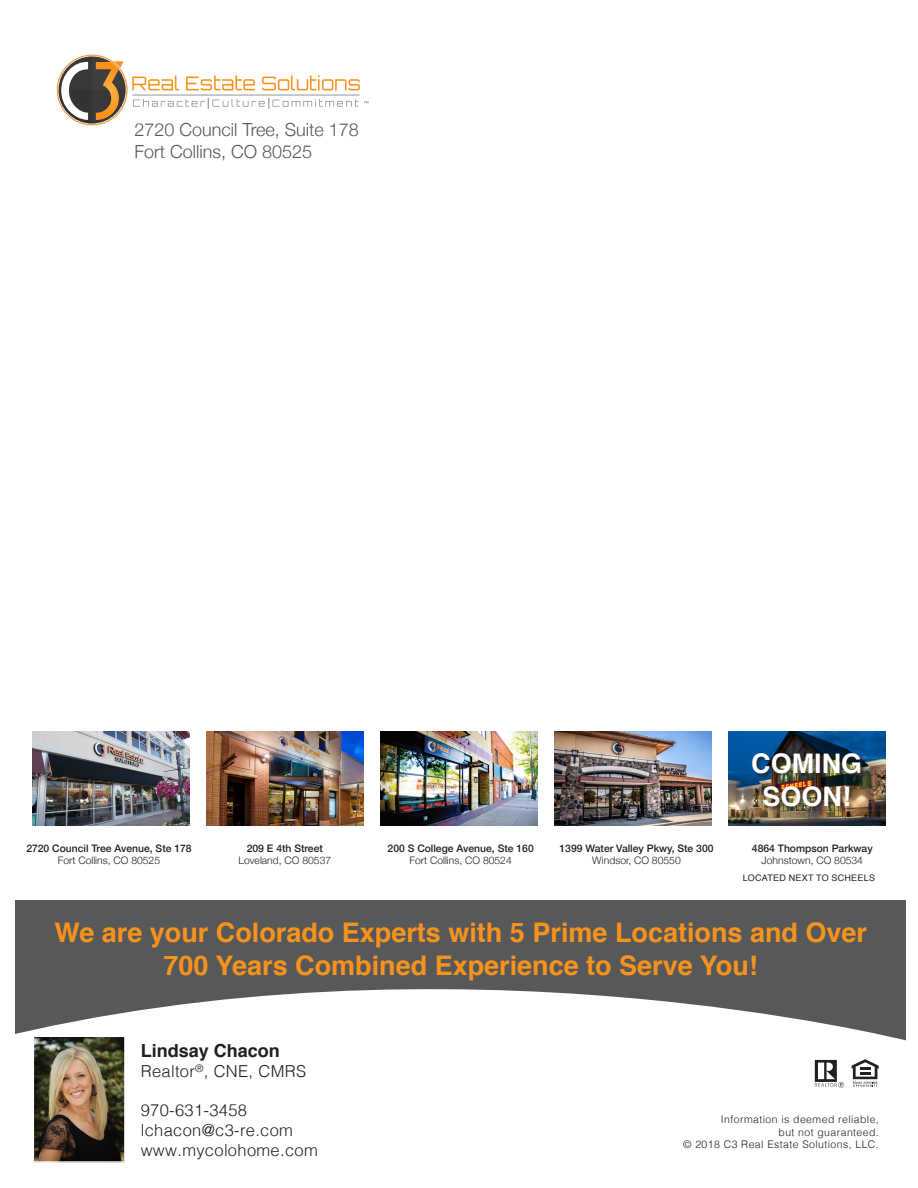
<style>
.page{position:relative;width:918px;height:1188px;background:#fff}
.page>*{position:absolute;margin:0;border:0;box-sizing:border-box;transform-origin:0 0}
.t1{font:700 27px "Helvetica";color:#f7931d}
.t2{font:700 27px/32.4px "Helvetica";color:#fff;text-align:center}
.t3{font:300 18px "Helvetica Neue";color:#57585a}
.t4{font:700 18px "Helvetica";color:#231f20}
.t5{font:300 16.5px "Helvetica";letter-spacing:.02em;color:#231f20}
.t6{font:300 10.5px/12.6px "Helvetica";letter-spacing:.04em;color:#231f20;text-align:right}
.t7{font:500 10.35px "Helvetica Neue";color:#231f20}
.t8{font:300 10.35px "Helvetica Neue";color:#231f20}
.t9{font:9px "Helvetica";letter-spacing:.025em;color:#231f20}
</style>
<div class="page">
<div style="left:15px;top:901px;width:891px;height:153px;background:#57585a"></div>
<svg style="left:15px;top:989px;width:891px;height:98px;fill:#fff"></svg>
<svg style="left:133px;top:99px;width:29px;height:8px"></svg>
<svg style="left:168px;top:99px;width:34px;height:8px"></svg>
<svg style="left:58px;top:57px;width:67px;height:67px"></svg>
<svg style="left:132px;top:76px;width:47px;height:14px"></svg>
<svg style="left:186px;top:76px;width:69px;height:14px"></svg>
<svg style="left:262px;top:76px;width:98px;height:14px"></svg>
<hr style="left:132px;top:95px;width:227px;height:1px;background:#939598">
<svg style="left:208px;top:98px;width:45px;height:11px"></svg>
<svg style="left:259px;top:98px;width:99px;height:11px"></svg>
<svg style="left:815px;top:1060px;width:29px;height:28px"></svg>
<svg style="left:852px;top:1059px;width:27px;height:28px"></svg>
<img style="left:33px;top:732px;width:156px;height:93px">
<img style="left:207px;top:732px;width:156px;height:93px">
<img style="left:381px;top:732px;width:156px;height:93px">
<img style="left:555px;top:732px;width:156px;height:93px">
<img style="left:729px;top:732px;width:156px;height:93px">
<div style="left:751px;top:752px;width:115px;height:59px;background:#231f20;opacity:.75"></div>
<img style="left:36px;top:1039px;width:87px;height:121px">
<div style="left:33px;top:1036px;width:93px;height:127px;border:2px solid #fff"></div>
<p class="t3" style="left:134px;top:115px;width:226px">2720 Council Tree, Suite 178</p>
<p class="t3" style="left:134px;top:137px;width:179px">Fort Collins, CO 80525</p>
<p class="t7" style="left:26px;top:840px;width:167px">2720 Council Tree Avenue, Ste 178</p>
<p class="t8" style="left:58px;top:852px;width:104px">Fort Collins, CO 80525</p>
<p class="t7" style="left:247px;top:840px;width:78px">209 E 4th Street</p>
<p class="t8" style="left:239px;top:852px;width:94px">Loveland, CO 80537</p>
<p class="t7" style="left:388px;top:840px;width:148px">200 S College Avenue, Ste 160</p>
<p class="t8" style="left:410px;top:852px;width:104px">Fort Collins, CO 80524</p>
<p class="t7" style="left:560px;top:840px;width:155px">1399 Water Valley Pkwy, Ste 300</p>
<p class="t8" style="left:592px;top:852px;width:90px">Windsor, CO 80550</p>
<p class="t2" style="left:751px;top:748px;width:112px">COMING<br>SOON!</p>
<p class="t7" style="left:752px;top:840px;width:122px">4864 Thompson Parkway</p>
<p class="t8" style="left:762px;top:852px;width:103px">Johnstown, CO 80534</p>
<p class="t9" style="left:743px;top:871px;width:134px">LOCATED NEXT TO SCHEELS</p>
<p class="t1" style="left:54px;top:911px;width:814px">We are your Colorado Experts with 5 Prime Locations and Over</p>
<p class="t1" style="left:164px;top:944px;width:596px">700 Years Combined Experience to Serve You!</p>
<p class="t4" style="left:141px;top:1036px;width:141px">Lindsay Chacon</p>
<p class="t5" style="left:141px;top:1057px;width:167px">Realtor<sup>®</sup>, CNE, CMRS</p>
<p class="t5" style="left:141px;top:1096px;width:108px">970-631-3458</p>
<p class="t5" style="left:141px;top:1116px;width:154px">lchacon@c3-re.com</p>
<p class="t5" style="left:141px;top:1136px;width:179px">www.mycolohome.com</p>
<p class="t6" style="left:721px;top:1112px;width:159px">Information is deemed reliable, but not guaranteed.</p>
<p class="t6" style="left:683px;top:1137px;width:197px">© 2018 C3 Real Estate Solutions, LLC.</p>
</div>
